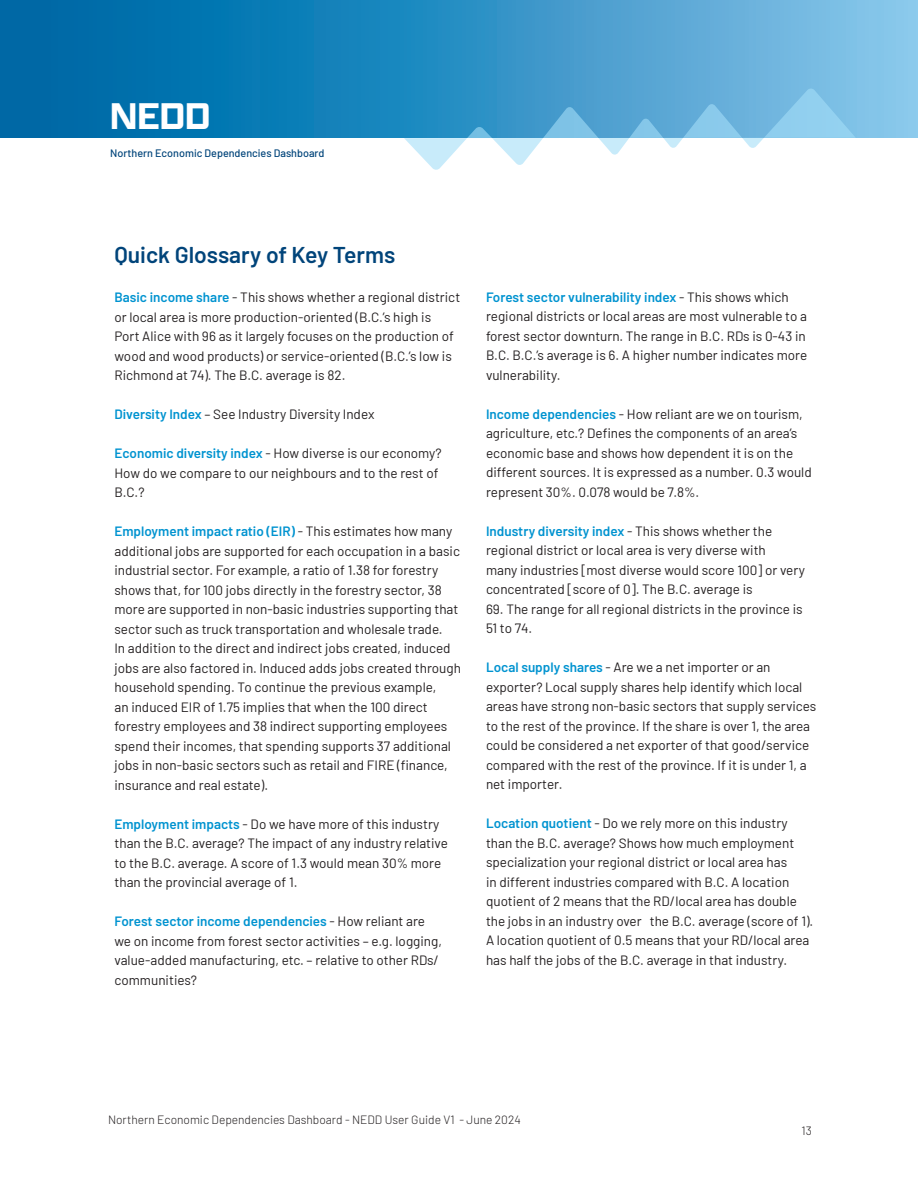
<style>
.page{position:relative;width:918px;height:1188px;background:#fff}
.page>*{position:absolute;margin:0;border:0;box-sizing:border-box;transform-origin:0 0}
.t1{font:600 39.6px "Apotek Extra Wide";color:#fff}
.t2{font:600 22.8px "Barlow";color:#00447a}
.t3{font:13.5px/19.5px "Barlow";color:#231f20}
.t4{font:300 12px "Barlow";color:#231f20}
.t5{font:500 10.8px "Barlow";color:#00447a}
.s1{font-weight:600;color:#0093d0}
</style>
<div class="page">
<svg style="left:0;top:0;width:918px;height:138px;background:#2d8ec2"></svg>
<svg style="left:404px;top:89px;width:452px;height:81px"></svg>
<p class="t1" style="left:110px;top:91px;width:102px">NEDD</p>
<p class="t5" style="left:110px;top:145px;width:216px">Northern Economic Dependencies Dashboard</p>
<p class="t2" style="left:114px;top:238px;width:282px">Quick Glossary of Key Terms</p>
<p class="t3" style="left:114px;top:286px;width:347px"><span class="s1">Basic income share</span> - This shows whether a regional district or local area is more production-oriented (B.C.’s high is<br>Port Alice with 96 as it largely focuses on the production of wood and wood products) or service-oriented (B.C.’s low is Richmond at 74). The B.C. average is 82.</p>
<p class="t3" style="left:114px;top:403px;width:261px"><span class="s1">Diversity Index</span> – See Industry Diversity Index</p>
<p class="t3" style="left:114px;top:442px;width:329px"><span class="s1">Economic diversity index</span> - How diverse is our economy?<br>How do we compare to our neighbours and to the rest of<br>B.C.?</p>
<p class="t3" style="left:114px;top:520px;width:348px"><span class="s1">Employment impact ratio (EIR)</span> - This estimates how many additional jobs are supported for each occupation in a basic industrial sector. For example, a ratio of 1.38 for forestry shows that, for 100 jobs directly in the forestry sector, 38 more are supported in non-basic industries supporting that sector such as truck transportation and wholesale trade.<br>In addition to the direct and indirect jobs created, induced jobs are also factored in. Induced adds jobs created through household spending. To continue the previous example,<br>an induced EIR of 1.75 implies that when the 100 direct forestry employees and 38 indirect supporting employees spend their incomes, that spending supports 37 additional jobs in non-basic sectors such as retail and FIRE (finance, insurance and real estate).</p>
<p class="t3" style="left:114px;top:813px;width:335px"><span class="s1">Employment impacts</span> - Do we have more of this industry than the B.C. average? The impact of any industry relative to the B.C. average. A score of 1.3 would mean 30% more than the provincial average of 1.</p>
<p class="t3" style="left:114px;top:910px;width:329px"><span class="s1">Forest sector income dependencies</span> - How reliant are we on income from forest sector activities – e.g. logging, value-added manufacturing, etc. – relative to other RDs/ communities?</p>
<p class="t3" style="left:486px;top:286px;width:323px"><span class="s1">Forest sector vulnerability index</span> - This shows which regional districts or local areas are most vulnerable to a forest sector downturn. The range in B.C. RDs is 0-43 in B.C. B.C.’s average is 6. A higher number indicates more vulnerability.</p>
<p class="t3" style="left:486px;top:403px;width:327px"><span class="s1">Income dependencies</span> - How reliant are we on tourism, agriculture, etc.? Defines the components of an area’s economic base and shows how dependent it is on the different sources. It is expressed as a number. 0.3 would represent 30%. 0.078 would be 7.8%.</p>
<p class="t3" style="left:486px;top:520px;width:288px"><span class="s1">Industry diversity index</span> - This shows whether the regional district or local area is very diverse with</p>
<p class="t3" style="left:486px;top:559px;width:321px">many industries [most diverse would score 100] or very concentrated [score of 0]. The B.C. average is</p>
<p class="t3" style="left:486px;top:598px;width:318px">69. The range for all regional districts in the province is<br>51 to 74.</p>
<p class="t3" style="left:486px;top:657px;width:332px"><span class="s1">Local supply shares</span> - Are we a net importer or an exporter? Local supply shares help identify which local areas have strong non-basic sectors that supply services to the rest of the province. If the share is over 1, the area could be considered a net exporter of that good/service compared with the rest of the province. If it is under 1, a net importer.</p>
<p class="t3" style="left:486px;top:813px;width:329px"><span class="s1">Location quotient</span> - Do we rely more on this industry than the B.C. average? Shows how much employment specialization your regional district or local area has<br>in different industries compared with B.C. A location quotient of 2 means that the RD/local area has double the jobs in an industry over the B.C. average (score of 1).<br>A location quotient of 0.5 means that your RD/local area has half the jobs of the B.C. average in that industry.</p>
<p class="t4" style="left:108px;top:1111px;width:414px">Northern Economic Dependencies Dashboard - NEDD User Guide V1 - June 2024</p>
<p class="t4" style="left:801px;top:1122px;width:12px">13</p>
</div>
